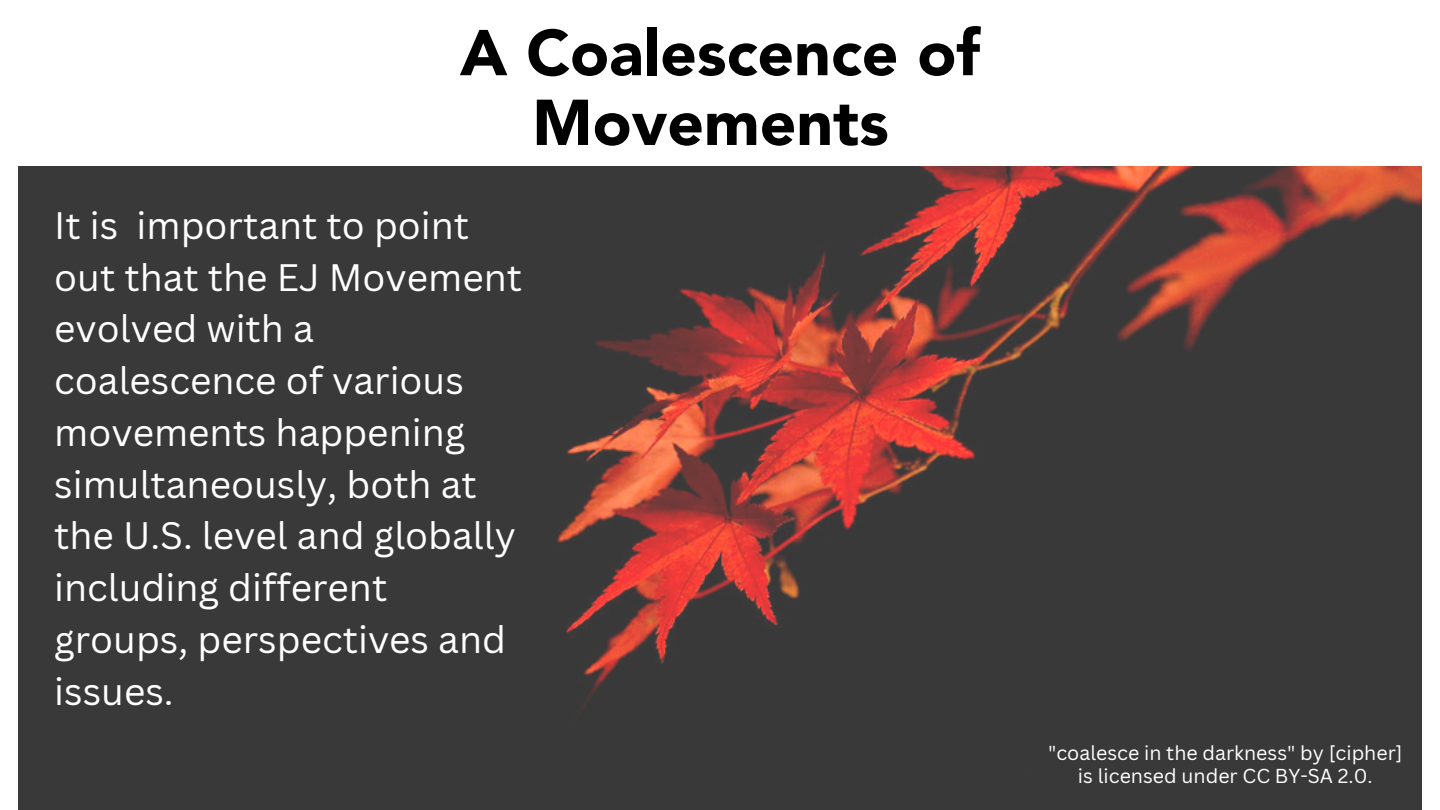
<style>
.page{position:relative;width:1440px;height:810px;background:#fff}
.page>*{position:absolute;margin:0;border:0;box-sizing:border-box;transform-origin:0 0}
.t1{font:900 64px/69.8px "Avenir LT Pro";color:#000;text-align:center}
.t2{font:37.2px/51.8px "Canva Sans";color:#fff}
.t3{font:19.6px/23.3px "Canva Sans";color:#fff;text-align:center}
</style>
<div class="page">
<img style="left:19px;top:167px;width:1403px;height:643px">
<p class="t1" style="left:460px;top:24px;width:522px">A Coalescence of<br>Movements</p>
<p class="t2" style="left:54px;top:198px;width:469px">It is important to point out that the EJ Movement evolved with a coalescence of various movements happening simultaneously, both at the U.S. level and globally including different groups, perspectives and issues.</p>
<p class="t3" style="left:1048px;top:741px;width:356px">"coalesce in the darkness" by [cipher] is licensed under CC BY-SA 2.0.</p>
</div>
